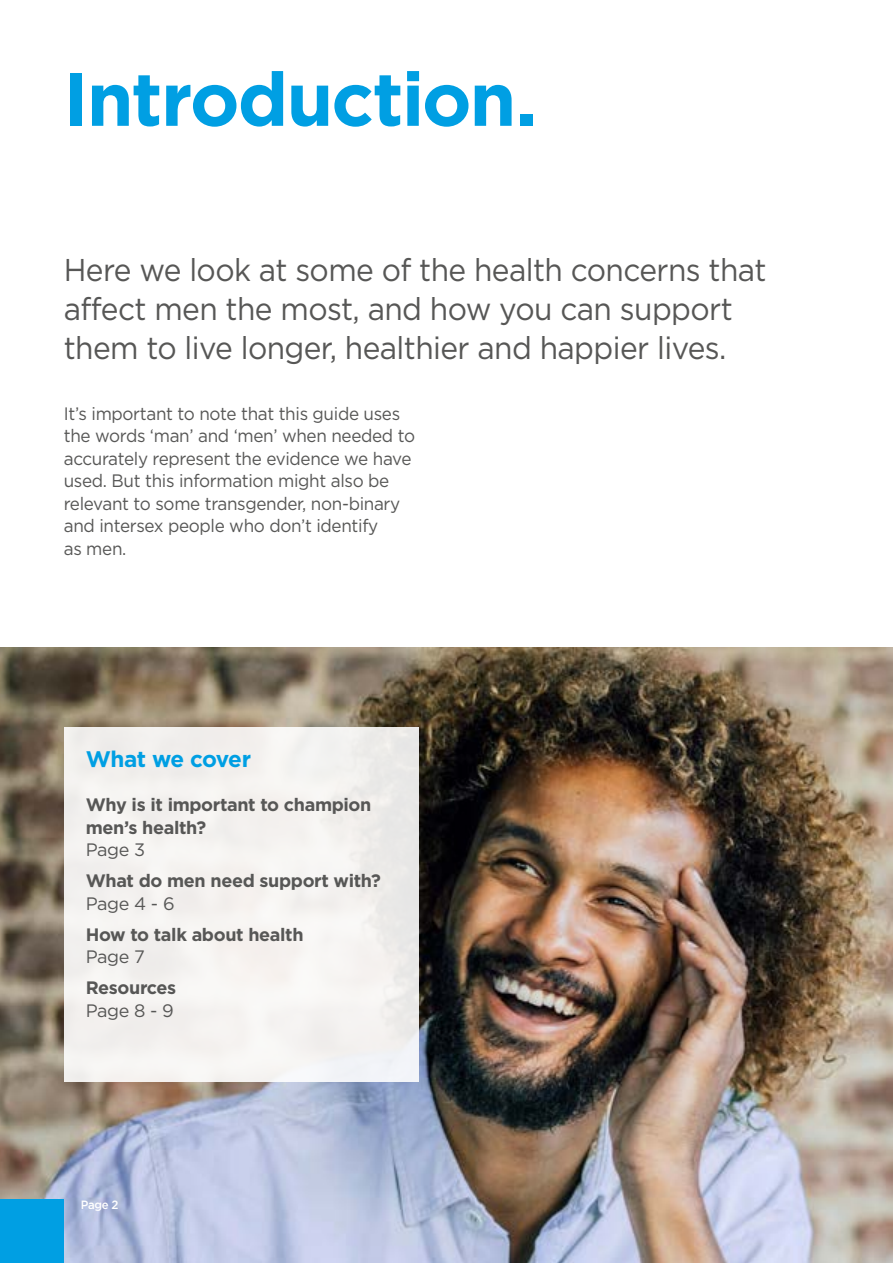
<style>
.page{position:relative;width:893px;height:1263px;background:#fff}
.page>*{position:absolute;margin:0;border:0;box-sizing:border-box;transform-origin:0 0}
.t1{font:700 75px "Gotham";letter-spacing:-.025em;color:#009fe3}
.t2{font:31.5px/39px "Gotham";letter-spacing:-.02em;color:#575756;scale:.95 1}
.t3{font:700 22.5px "Gotham";letter-spacing:-.03em;color:#009fe3}
.t4{font:18px/22.5px "Gotham";letter-spacing:-.02em;color:#575756;scale:.95 1}
.t5{font:700 18px "Gotham";letter-spacing:-.02em;color:#575756}
.t6{font:18px "Gotham";letter-spacing:-.02em;color:#575756}
.t7{font:500 12px "Gotham";color:#fff;scale:.95 1}
</style>
<div class="page">
<img style="left:0;top:648px;width:893px;height:615px">
<div style="left:64px;top:727px;width:355px;height:355px;background:#f4f2f0"></div>
<div style="left:0;top:1199px;width:64px;height:64px;background:#009fe3"></div>
<h1 class="t1" style="left:64px;top:56px;width:474px">Introduction.</h1>
<h1 class="t2" style="left:64px;top:250px;width:741px">Here we look at some of the health concerns that affect men the most, and how you can support them to live longer, healthier and happier lives.</h1>
<p class="t4" style="left:64px;top:402px;width:371px">It’s important to note that this guide uses the words ‘man’ and ‘men’ when needed to accurately represent the evidence we have used. But this information might also be relevant to some transgender, non-binary and intersex people who don’t identify<br>as men.</p>
<h3 class="t3" style="left:86px;top:746px;width:167px">What we cover</h3>
<h4 class="t5" style="left:86px;top:794px;width:287px">Why is it important to champion</h4>
<p class="t5" style="left:86px;top:817px;width:122px">men’s health?</p>
<p class="t6" style="left:86px;top:840px;width:61px">Page 3</p>
<h4 class="t5" style="left:86px;top:870px;width:297px">What do men need support with?</h4>
<p class="t6" style="left:86px;top:893px;width:90px">Page 4 - 6</p>
<p class="t5" style="left:86px;top:924px;width:219px">How to talk about health</p>
<p class="t6" style="left:86px;top:947px;width:61px">Page 7</p>
<p class="t5" style="left:86px;top:977px;width:92px">Resources</p>
<p class="t6" style="left:86px;top:1000px;width:90px">Page 8 - 9</p>
<p class="t7" style="left:81px;top:1198px;width:41px">Page 2</p>
</div>
